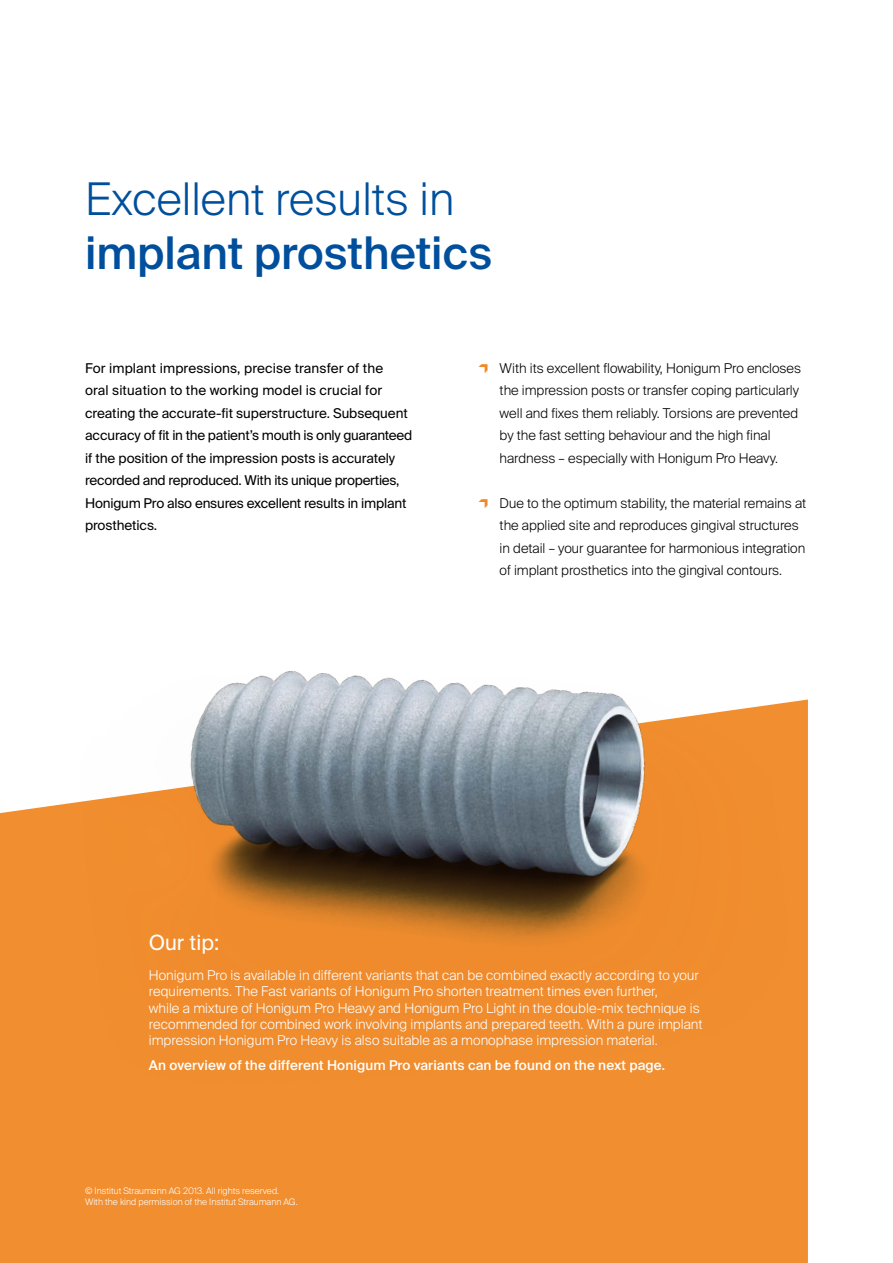
<style>
.page{position:relative;width:893px;height:1263px;background:#fff}
.page>*{position:absolute;margin:0;border:0;box-sizing:border-box;transform-origin:0 0}
.t1{font:300 45px "Suisse Intl";color:#004f9d}
.t2{font:500 45px "Suisse Intl";color:#004f9d}
.t3{font:21px "Suisse Intl";color:#fff}
.t4{font:300 13.5px/22.5px "Suisse Intl";color:#000}
.t5{font:300 13.5px/16.2px "Suisse Intl";letter-spacing:.005em;color:#fff}
.t6{font:13.5px/22.5px "Suisse Intl";letter-spacing:-.005em;color:#000}
.t7{font:500 13.5px "Suisse Intl";letter-spacing:.01em;color:#fff}
.t8{font:300 9px/10.8px "Suisse Intl";color:#fff}
.s1{color:#f18824}
</style>
<div class="page">
<div style="left:0;top:699px;width:808px;height:564px;background:#f18e2f"></div>
<img style="left:0;top:671px;width:806px;height:481px">
<h1 class="t1" style="left:85px;top:173px;width:371px">Excellent results in</h1>
<h1 class="t2" style="left:85px;top:227px;width:408px">implant prosthetics</h1>
<p class="t6" style="left:85px;top:357px;width:329px">For implant impressions, precise transfer of the<br>oral situation to the working model is crucial for creating the accurate-fit superstructure. Subsequent accuracy of fit in the patient’s mouth is only guaranteed if the position of the impression posts is accurately recorded and reproduced. With its unique properties, Honigum Pro also ensures excellent results in implant prosthetics.</p>
<p class="t4" style="left:500px;top:357px;width:303px;text-indent:-21px"><span class="s1">•</span> With its excellent flowability, Honigum Pro encloses the impression posts or transfer coping particularly well and fixes them reliably. Torsions are prevented by the fast setting behaviour and the high final hardness – especially with Honigum Pro Heavy.</p>
<p class="t4" style="left:500px;top:492px;width:308px;text-indent:-21px"><span class="s1">•</span> Due to the optimum stability, the material remains at the applied site and reproduces gingival structures in detail – your guarantee for harmonious integration of implant prosthetics into the gingival contours.</p>
<h2 class="t3" style="left:149px;top:930px;width:72px">Our tip:</h2>
<p class="t5" style="left:149px;top:967px;width:555px">Honigum Pro is available in different variants that can be combined exactly according to your requirements. The Fast variants of Honigum Pro shorten treatment times even further,<br>while a mixture of Honigum Pro Heavy and Honigum Pro Light in the double-mix technique is recommended for combined work involving implants and prepared teeth. With a pure implant impression Honigum Pro Heavy is also suitable as a monophase impression material.</p>
<p class="t7" style="left:149px;top:1058px;width:518px">An overview of the different Honigum Pro variants can be found on the next page.</p>
<p class="t8" style="left:85px;top:1186px;width:214px">© Institut Straumann AG 2013. All rights reserved.<br>With the kind permission of the Institut Straumann AG.</p>
</div>
